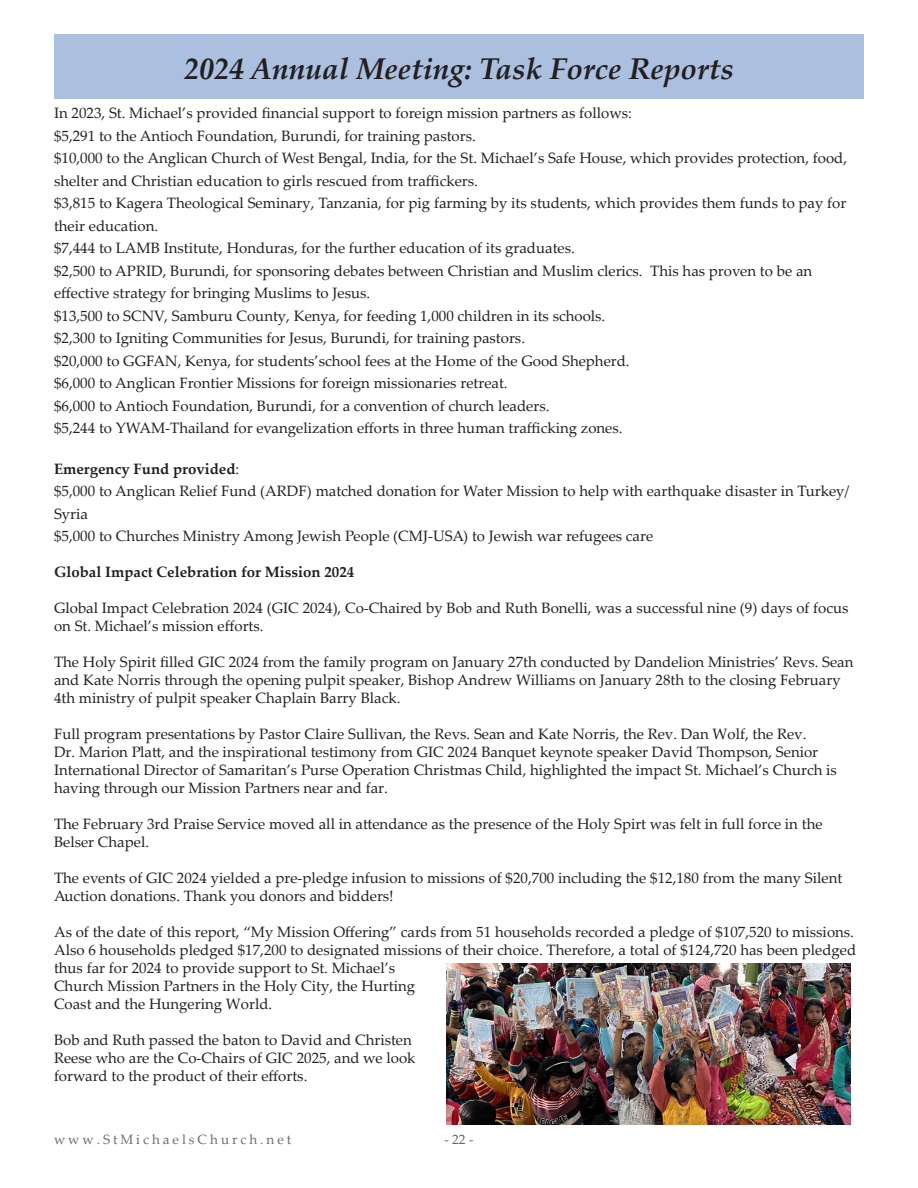
<style>
.page{position:relative;width:918px;height:1188px;background:#fff}
.page>*{position:absolute;margin:0;border:0;box-sizing:border-box;transform-origin:0 0}
.t1{font:italic 700 30px "Palatino Linotype";color:#231f20}
.t2{font:15px/18px "Palatino Linotype";color:#231f20}
.t3{font:700 15px "Palatino Linotype";color:#231f20}
.t4{font:13.5px "Palatino Linotype";letter-spacing:.22em;color:#6c6d70}
.t5{font:13.5px "Palatino Linotype";color:#636366}
.s1{font-weight:400}
</style>
<div class="page">
<div style="left:54px;top:35px;width:810px;height:64px;background:#abbfde"></div>
<img style="left:446px;top:963px;width:404px;height:162px">
<p class="t1" style="left:184px;top:48px;width:551px">2024 Annual Meeting: Task Force Reports</p>
<p class="t2" style="left:54px;top:104px;width:579px">In 2023, St. Michael’s provided financial support to foreign mission partners as follows:</p>
<p class="t2" style="left:54px;top:126px;width:423px">$5,291 to the Antioch Foundation, Burundi, for training pastors.</p>
<p class="t2" style="left:54px;top:147px;width:795px;line-height:22.5px">$10,000 to the Anglican Church of West Bengal, India, for the St. Michael’s Safe House, which provides protection, food, shelter and Christian education to girls rescued from traffickers.</p>
<p class="t2" style="left:54px;top:192px;width:794px;line-height:22.5px">$3,815 to Kagera Theological Seminary, Tanzania, for pig farming by its students, which provides them funds to pay for their education.</p>
<p class="t2" style="left:54px;top:239px;width:522px">$7,444 to LAMB Institute, Honduras, for the further education of its graduates.</p>
<p class="t2" style="left:54px;top:259px;width:760px;line-height:22.5px">$2,500 to APRID, Burundi, for sponsoring debates between Christian and Muslim clerics. This has proven to be an effective strategy for bringing Muslims to Jesus.</p>
<p class="t2" style="left:54px;top:306px;width:553px">$13,500 to SCNV, Samburu County, Kenya, for feeding 1,000 children in its schools.</p>
<p class="t2" style="left:54px;top:329px;width:473px">$2,300 to Igniting Communities for Jesus, Burundi, for training pastors.</p>
<p class="t2" style="left:54px;top:351px;width:577px">$20,000 to GGFAN, Kenya, for students’school fees at the Home of the Good Shepherd.</p>
<p class="t2" style="left:54px;top:374px;width:455px">$6,000 to Anglican Frontier Missions for foreign missionaries retreat.</p>
<p class="t2" style="left:54px;top:396px;width:497px">$6,000 to Antioch Foundation, Burundi, for a convention of church leaders.</p>
<p class="t2" style="left:54px;top:419px;width:570px">$5,244 to YWAM-Thailand for evangelization efforts in three human trafficking zones.</p>
<p class="t3" style="left:54px;top:458px;width:187px">Emergency Fund provided<span class="s1">:</span></p>
<p class="t2" style="left:54px;top:480px;width:797px;line-height:22.5px">$5,000 to Anglican Relief Fund (ARDF) matched donation for Water Mission to help with earthquake disaster in Turkey/<br>Syria</p>
<p class="t2" style="left:54px;top:527px;width:601px">$5,000 to Churches Ministry Among Jewish People (CMJ-USA) to Jewish war refugees care</p>
<p class="t3" style="left:54px;top:562px;width:302px">Global Impact Celebration for Mission 2024</p>
<p class="t2" style="left:54px;top:599px;width:796px">Global Impact Celebration 2024 (GIC 2024), Co-Chaired by Bob and Ruth Bonelli, was a successful nine (9) days of focus on St. Michael’s mission efforts.</p>
<p class="t2" style="left:54px;top:653px;width:801px">The Holy Spirit filled GIC 2024 from the family program on January 27th conducted by Dandelion Ministries’ Revs. Sean and Kate Norris through the opening pulpit speaker, Bishop Andrew Williams on January 28th to the closing February<br>4th ministry of pulpit speaker Chaplain Barry Black.</p>
<p class="t2" style="left:54px;top:725px;width:784px">Full program presentations by Pastor Claire Sullivan, the Revs. Sean and Kate Norris, the Rev. Dan Wolf, the Rev.<br>Dr. Marion Platt, and the inspirational testimony from GIC 2024 Banquet keynote speaker David Thompson, Senior International Director of Samaritan’s Purse Operation Christmas Child, highlighted the impact St. Michael’s Church is having through our Mission Partners near and far.</p>
<p class="t2" style="left:54px;top:815px;width:770px">The February 3rd Praise Service moved all in attendance as the presence of the Holy Spirt was felt in full force in the<br>Belser Chapel.</p>
<p class="t2" style="left:54px;top:869px;width:790px">The events of GIC 2024 yielded a pre-pledge infusion to missions of $20,700 including the $12,180 from the many Silent<br>Auction donations. Thank you donors and bidders!</p>
<p class="t2" style="left:54px;top:923px;width:804px">As of the date of this report, “My Mission Offering” cards from 51 households recorded a pledge of $107,520 to missions.<br>Also 6 households pledged $17,200 to designated missions of their choice. Therefore, a total of $124,720 has been pledged thus far for 2024 to provide support to St. Michael’s</p>
<p class="t2" style="left:54px;top:977px;width:363px">Church Mission Partners in the Holy City, the Hurting</p>
<p class="t2" style="left:54px;top:995px;width:220px">Coast and the Hungering World.</p>
<p class="t2" style="left:54px;top:1031px;width:359px">Bob and Ruth passed the baton to David and Christen</p>
<p class="t2" style="left:54px;top:1049px;width:363px">Reese who are the Co-Chairs of GIC 2025, and we look</p>
<p class="t2" style="left:54px;top:1067px;width:255px">forward to the product of their efforts.</p>
<p class="t4" style="left:54px;top:1130px;width:239px">www.StMichaelsChurch.net</p>
<p class="t5" style="left:444px;top:1130px;width:31px">- 22 -</p>
</div>
